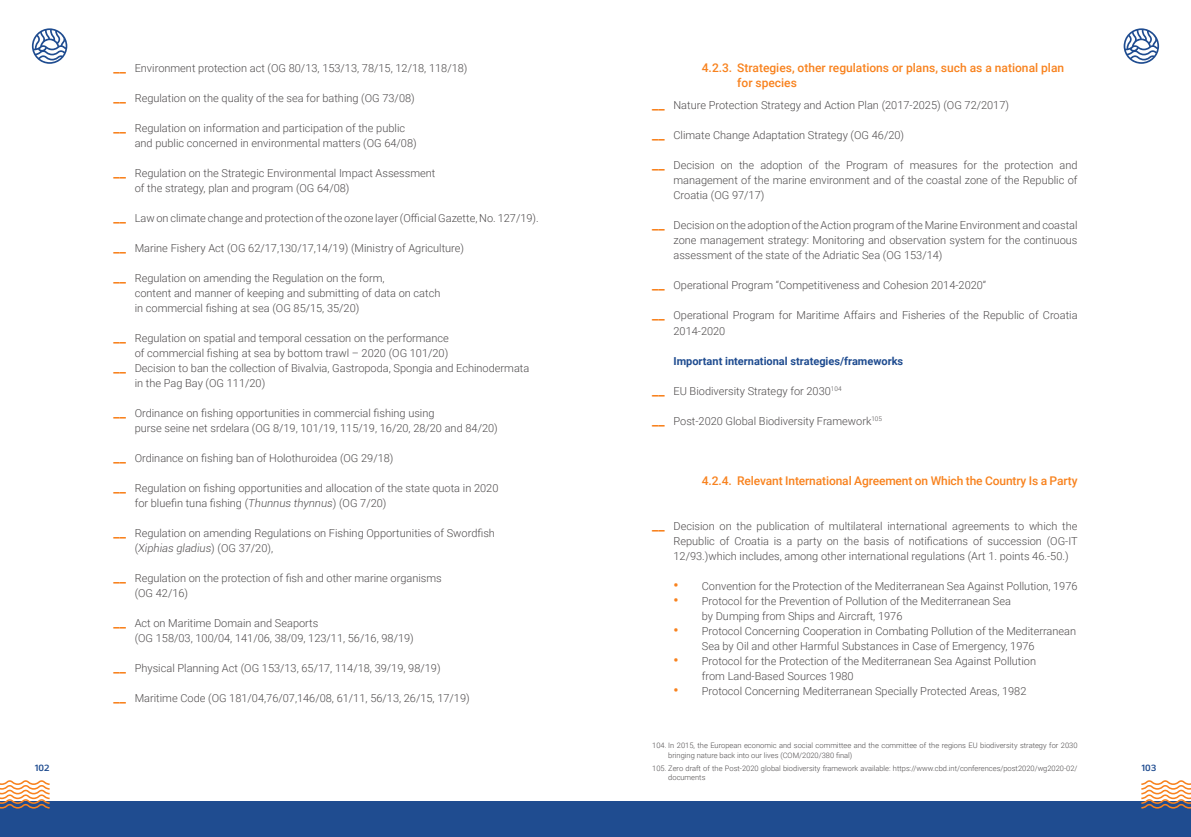
<style>
.page{position:relative;width:1191px;height:837px;background:#fff}
.page>*{position:absolute;margin:0;border:0;box-sizing:border-box;transform-origin:0 0}
.t1{font:500 12px/15px "Roboto";color:#f8821e}
.t2{font:300 11px/15px "Roboto";color:#4e4b4c}
.t3{font:700 11px "Roboto";color:#1f4c90}
.t4{font:700 9px "Ko Ho";letter-spacing:.01em;color:#1f4c90}
.t5{font:300 7.5px/9.4px "Roboto";color:#4e4b4c}
.s1{font-weight:700;font-size:14px;color:#f8821e}
.s2{font-style:italic}
</style>
<div class="page">
<div style="left:0;top:801px;width:1191px;height:35px;background:#1f4c90"></div>
<svg style="left:1141px;top:780px;width:50px;height:28px"></svg>
<svg style="left:0;top:780px;width:50px;height:28px"></svg>
<svg style="left:32px;top:28px;width:35px;height:36px"></svg>
<svg style="left:1123px;top:28px;width:36px;height:36px"></svg>
<p class="t2" style="left:113px;top:60px;width:355px"><span class="s1">__</span> Environment protection act (OG 80/13, 153/13, 78/15, 12/18, 118/18)</p>
<p class="t2" style="left:113px;top:90px;width:303px"><span class="s1">__</span> Regulation on the quality of the sea for bathing (OG 73/08)</p>
<p class="t2" style="left:135px;top:120px;width:283px;text-indent:-21px"><span class="s1">__</span> Regulation on information and participation of the public and public concerned in environmental matters (OG 64/08)</p>
<p class="t2" style="left:135px;top:165px;width:302px;text-indent:-21px"><span class="s1">__</span> Regulation on the Strategic Environmental Impact Assessment of the strategy, plan and program (OG 64/08)</p>
<p class="t2" style="left:113px;top:210px;width:427px"><span class="s1">__</span> Law on climate change and protection of the ozone layer (Official Gazette, No. 127/19).</p>
<p class="t2" style="left:113px;top:240px;width:352px"><span class="s1">__</span> Marine Fishery Act (OG 62/17,130/17,14/19) (Ministry of Agriculture)</p>
<p class="t2" style="left:135px;top:270px;width:307px;text-indent:-21px"><span class="s1">__</span> Regulation on amending the Regulation on the form,<br>content and manner of keeping and submitting of data on catch in commercial fishing at sea (OG 85/15, 35/20)</p>
<p class="t2" style="left:113px;top:330px;width:337px"><span class="s1">__</span> Regulation on spatial and temporal cessation on the performance</p>
<p class="t2" style="left:135px;top:345px;width:315px">of commercial fishing at sea by bottom trawl – 2020 (OG 101/20)</p>
<p class="t2" style="left:113px;top:360px;width:417px"><span class="s1">__</span> Decision to ban the collection of Bivalvia, Gastropoda, Spongia and Echinodermata</p>
<p class="t2" style="left:135px;top:375px;width:132px">in the Pag Bay (OG 111/20)</p>
<p class="t2" style="left:135px;top:405px;width:365px;text-indent:-21px"><span class="s1">__</span> Ordinance on fishing opportunities in commercial fishing using<br>purse seine net srdelara (OG 8/19, 101/19, 115/19, 16/20, 28/20 and 84/20)</p>
<p class="t2" style="left:113px;top:450px;width:281px"><span class="s1">__</span> Ordinance on fishing ban of Holothuroidea (OG 29/18)</p>
<p class="t2" style="left:135px;top:480px;width:365px;text-indent:-21px"><span class="s1">__</span> Regulation on fishing opportunities and allocation of the state quota in 2020 for bluefin tuna fishing (<span class="s2">Thunnus thynnus</span>) (OG 7/20)</p>
<p class="t2" style="left:135px;top:525px;width:362px;text-indent:-21px"><span class="s1">__</span> Regulation on amending Regulations on Fishing Opportunities of Swordfish (<span class="s2">Xiphias gladius</span>) (OG 37/20),</p>
<p class="t2" style="left:135px;top:570px;width:308px;text-indent:-21px"><span class="s1">__</span> Regulation on the protection of fish and other marine organisms (OG 42/16)</p>
<p class="t2" style="left:135px;top:615px;width:281px;text-indent:-21px"><span class="s1">__</span> Act on Maritime Domain and Seaports<br>(OG 158/03, 100/04, 141/06, 38/09, 123/11, 56/16, 98/19)</p>
<p class="t2" style="left:113px;top:660px;width:329px"><span class="s1">__</span> Physical Planning Act (OG 153/13, 65/17, 114/18, 39/19, 98/19)</p>
<p class="t2" style="left:113px;top:690px;width:358px"><span class="s1">__</span> Maritime Code (OG 181/04,76/07,146/08, 61/11, 56/13, 26/15, 17/19)</p>
<p class="t1" style="left:737px;top:59px;width:328px;text-indent:-35px">4.2.3. Strategies, other regulations or plans, such as a national plan for species</p>
<p class="t2" style="left:652px;top:97px;width:358px"><span class="s1">__</span> Nature Protection Strategy and Action Plan (2017-2025) (OG 72/2017)</p>
<p class="t2" style="left:652px;top:127px;width:253px"><span class="s1">__</span> Climate Change Adaptation Strategy (OG 46/20)</p>
<p class="t2" style="left:673px;top:157px;width:405px;text-align:justify;text-indent:-21px"><span class="s1">__</span> Decision on the adoption of the Program of measures for the protection and management of the marine environment and of the coastal zone of the Republic of Croatia (OG 97/17)</p>
<p class="t2" style="left:673px;top:217px;width:405px;text-align:justify;text-indent:-21px"><span class="s1">__</span> Decision on the adoption of the Action program of the Marine Environment and coastal zone management strategy: Monitoring and observation system for the continuous assessment of the state of the Adriatic Sea (OG 153/14)</p>
<p class="t2" style="left:652px;top:277px;width:335px"><span class="s1">__</span> Operational Program “Competitiveness and Cohesion 2014-2020”</p>
<p class="t2" style="left:673px;top:307px;width:405px;text-indent:-21px"><span class="s1">__</span> Operational Program for Maritime Affairs and Fisheries of the Republic of Croatia<br>2014-2020</p>
<p class="t3" style="left:673px;top:353px;width:231px">Important international strategies/frameworks</p>
<p class="t2" style="left:652px;top:382px;width:191px"><span class="s1">__</span> EU Biodiversity Strategy for 2030<sup>104</sup></p>
<p class="t2" style="left:652px;top:412px;width:231px"><span class="s1">__</span> Post-2020 Global Biodiversity Framework<sup>105</sup></p>
<p class="t1" style="left:702px;top:472px;width:377px">4.2.4. Relevant International Agreement on Which the Country Is a Party</p>
<p class="t2" style="left:673px;top:517px;width:406px;text-align:justify;text-indent:-21px"><span class="s1">__</span> Decision on the publication of multilateral international agreements to which the Republic of Croatia is a party on the basis of notifications of succession (OG-IT 12/93.)which includes, among other international regulations (Art 1. points 46.-50.)</p>
<p class="t2" style="left:673px;top:577px;width:405px"><span class="s1">•</span> Convention for the Protection of the Mediterranean Sea Against Pollution, 1976</p>
<p class="t2" style="left:702px;top:592px;width:311px;text-indent:-28px"><span class="s1">•</span> Protocol for the Prevention of Pollution of the Mediterranean Sea by Dumping from Ships and Aircraft, 1976</p>
<p class="t2" style="left:702px;top:622px;width:376px;text-indent:-28px"><span class="s1">•</span> Protocol Concerning Cooperation in Combating Pollution of the Mediterranean<br>Sea by Oil and other Harmful Substances in Case of Emergency, 1976</p>
<p class="t2" style="left:702px;top:652px;width:336px;text-indent:-28px"><span class="s1">•</span> Protocol for the Protection of the Mediterranean Sea Against Pollution from Land-Based Sources 1980</p>
<p class="t2" style="left:673px;top:682px;width:354px"><span class="s1">•</span> Protocol Concerning Mediterranean Specially Protected Areas, 1982</p>
<p class="t5" style="left:668px;top:740px;width:411px;text-indent:-16px">104. In 2015, the European economic and social committee and the committee of the regions EU biodiversity strategy for 2030 bringing nature back into our lives (COM/2020/380 final)</p>
<p class="t5" style="left:668px;top:763px;width:411px;text-indent:-16px">105. Zero draft of the Post-2020 global biodiversity framework available: https://www.cbd.int/conferences/post2020/wg2020-02/ documents</p>
<p class="t4" style="left:35px;top:759px;width:16px">102</p>
<p class="t4" style="left:1141px;top:759px;width:17px">103</p>
</div>
